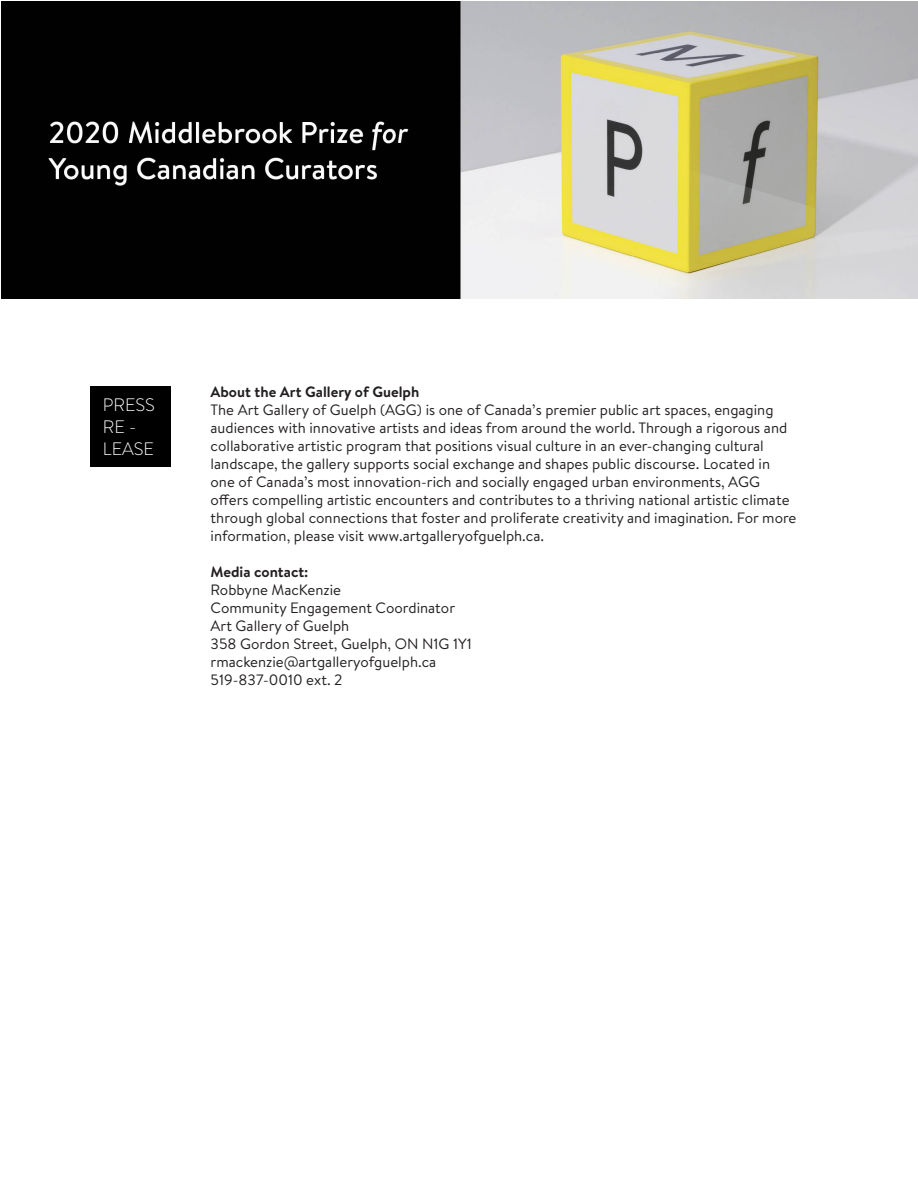
<style>
.page{position:relative;width:918px;height:1188px;background:#fff}
.page>*{position:absolute;margin:0;border:0;box-sizing:border-box;transform-origin:0 0}
.t1{font:300 18px/21.6px "Brandon Text";color:#fff}
.t2{font:15px/18px "Brandon Text";color:#231f20}
.t3{font:700 15px "Brandon Text";color:#231f20}
</style>
<div class="page">
<div style="left:90px;top:386px;width:81px;height:81px;background:#000"></div>
<img style="left:2px;top:2px;width:916px;height:296px">
<p class="t1" style="left:103px;top:394px;width:54px">PRESS</p>
<p class="t1" style="left:103px;top:415px;width:53px">RE -<br>LEASE</p>
<p class="t3" style="left:211px;top:381px;width:210px">About the Art Gallery of Guelph</p>
<p class="t2" style="left:211px;top:400px;width:587px">The Art Gallery of Guelph (AGG) is one of Canada’s premier public art spaces, engaging audiences with innovative artists and ideas from around the world. Through a rigorous and collaborative artistic program that positions visual culture in an ever-changing cultural landscape, the gallery supports social exchange and shapes public discourse. Located in one of Canada’s most innovation-rich and socially engaged urban environments, AGG offers compelling artistic encounters and contributes to a thriving national artistic climate through global connections that foster and proliferate creativity and imagination. For more information, please visit www.artgalleryofguelph.ca.</p>
<p class="t3" style="left:211px;top:561px;width:99px">Media contact:</p>
<p class="t2" style="left:211px;top:580px;width:132px">Robbyne MacKenzie</p>
<p class="t2" style="left:211px;top:598px;width:246px">Community Engagement Coordinator</p>
<p class="t2" style="left:211px;top:616px;width:140px">Art Gallery of Guelph</p>
<p class="t2" style="left:211px;top:634px;width:263px">358 Gordon Street, Guelph, ON N1G 1Y1</p>
<p class="t2" style="left:211px;top:652px;width:227px">rmackenzie@artgalleryofguelph.ca</p>
<p class="t2" style="left:211px;top:670px;width:133px">519-837-0010 ext. 2</p>
</div>
